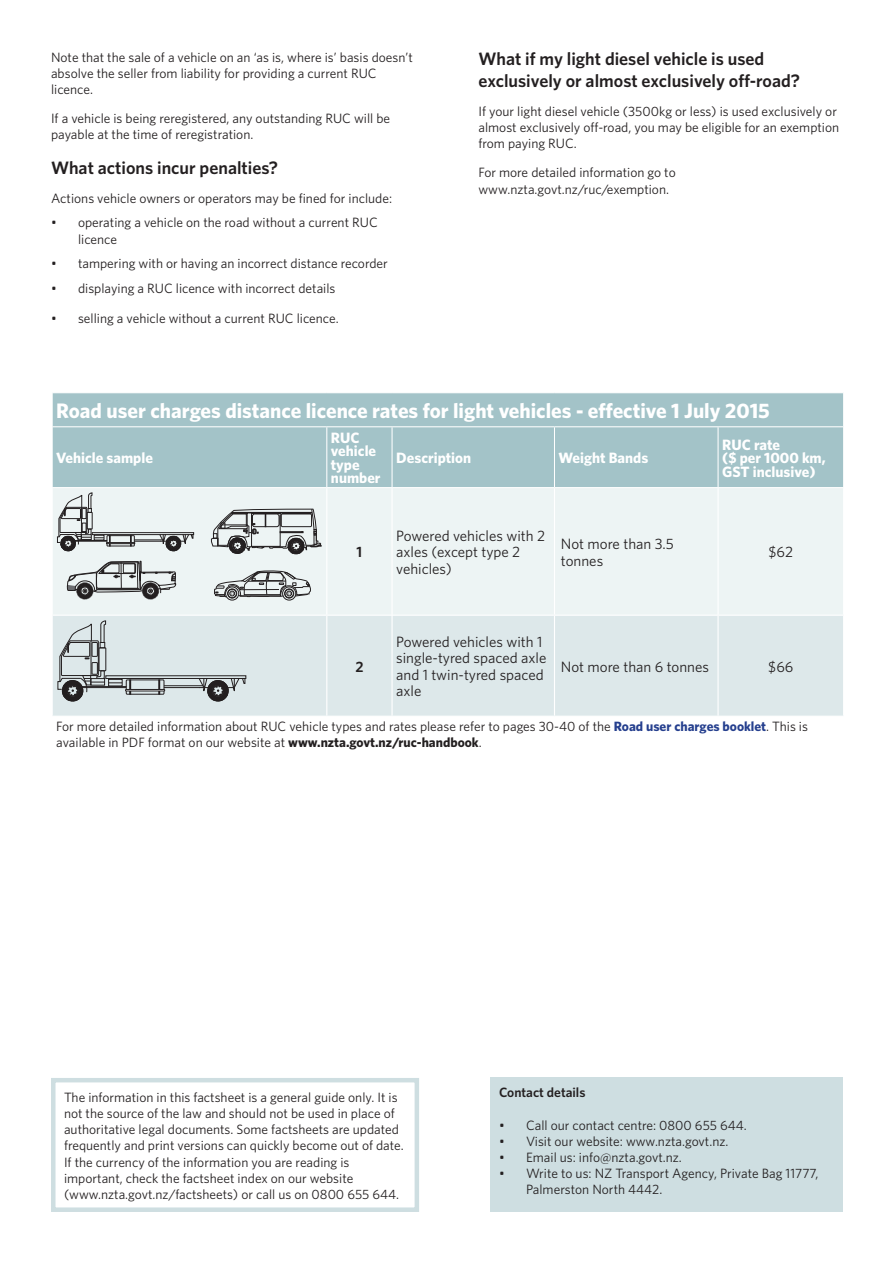
<style>
.page{position:relative;width:893px;height:1263px;background:#fff}
.page>*{position:absolute;margin:0;border:0;box-sizing:border-box;transform-origin:0 0}
.Vehicle_sample_headi{font:700 21px "Whitney";color:#fff}
.t1{font:600 18px/21.6px "Whitney";color:#231f20}
.Body{font:15px/16.5px "Whitney";color:#231f20}
.Vehicle_sample_headi-2{font:700 15px/13.5px "Whitney";color:#fff}
.Body-2{font:600 15px "Whitney";color:#231f20}
.t2{font:13.5px/16.2px "Whitney";color:#231f20}
.t3{font:600 13.5px "Whitney";color:#231f20}
.s1{font-weight:700;color:#253f8e}
.s2{font-weight:700}
</style>
<div class="page">
<div style="left:53px;top:393px;width:790px;height:94px;background:#a3c3c8"></div>
<div style="left:53px;top:488px;width:790px;height:127px;background:#edf4f4"></div>
<div style="left:53px;top:616px;width:790px;height:100px;background:#dde8ea"></div>
<hr style="left:52px;top:426px;width:275px;height:1px;background:#fff">
<hr style="left:327px;top:426px;width:65px;height:1px;background:#fff">
<hr style="left:326px;top:427px;width:1px;height:60px;background:#fff">
<hr style="left:392px;top:426px;width:162px;height:1px;background:#fff">
<hr style="left:392px;top:427px;width:1px;height:60px;background:#fff">
<hr style="left:554px;top:426px;width:164px;height:1px;background:#fff">
<hr style="left:554px;top:427px;width:1px;height:60px;background:#fff">
<hr style="left:718px;top:426px;width:125px;height:1px;background:#fff">
<hr style="left:717px;top:427px;width:2px;height:60px;background:#fff">
<hr style="left:391px;top:488px;width:2px;height:127px;background:#fff">
<hr style="left:554px;top:488px;width:1px;height:127px;background:#fff">
<hr style="left:717px;top:488px;width:2px;height:127px;background:#fff">
<hr style="left:391px;top:616px;width:2px;height:100px;background:#fff">
<hr style="left:554px;top:616px;width:1px;height:100px;background:#fff">
<hr style="left:717px;top:616px;width:2px;height:100px;background:#fff">
<hr style="left:326px;top:488px;width:1px;height:127px;background:#fff">
<hr style="left:326px;top:616px;width:1px;height:100px;background:#fff">
<div style="left:92px;top:532px;width:102px;height:3px;border:1px solid #231f20"></div>
<svg style="left:57px;top:493px;width:136px;height:106px;background:#c8cdcd"></svg>
<div style="left:282px;top:587px;width:14px;height:13px;border:1px solid #231f20;border-radius:50%"></div>
<div style="left:285px;top:589px;width:8px;height:9px;border:1px solid #231f20;border-radius:50%"></div>
<div style="left:225px;top:587px;width:14px;height:13px;border:1px solid #231f20;border-radius:50%"></div>
<div style="left:228px;top:589px;width:8px;height:9px;border:1px solid #231f20;border-radius:50%"></div>
<svg style="left:214px;top:570px;width:97px;height:27px;background:#adb1b1"></svg>
<svg style="left:211px;top:509px;width:110px;height:45px;background:#afb3b3"></svg>
<div style="left:106px;top:676px;width:140px;height:3px;border:1px solid #231f20"></div>
<hr style="left:81px;top:686px;width:45px;height:1px;background:#231f20">
<hr style="left:81px;top:687px;width:45px;height:1px;background:#231f20">
<hr style="left:164px;top:687px;width:36px;height:1px;background:#231f20">
<hr style="left:164px;top:685px;width:39px;height:1px;background:#231f20">
<div style="left:126px;top:680px;width:38px;height:14px;border:1px solid #231f20"></div>
<svg style="left:130px;top:680px;width:1px;height:14px"></svg>
<svg style="left:159px;top:680px;width:1px;height:14px"></svg>
<div style="left:125px;top:689px;width:40px;height:2px;border:1px solid #231f20"></div>
<svg style="left:199px;top:678px;width:46px;height:23px"></svg>
<svg style="left:58px;top:621px;width:64px;height:80px;background:#b3bbbc"></svg>
<div style="left:51px;top:1078px;width:368px;height:134px;border:4px solid #cedee1"></div>
<div style="left:491px;top:1078px;width:352px;height:134px;background:#cedee1"></div>
<p class="t2" style="left:51px;top:49px;width:363px">Note that the sale of a vehicle on an ‘as is, where is’ basis doesn’t absolve the seller from liability for providing a current RUC licence.</p>
<p class="t2" style="left:51px;top:110px;width:341px">If a vehicle is being reregistered, any outstanding RUC will be payable at the time of reregistration.</p>
<p class="t1" style="left:51px;top:156px;width:229px">What actions incur penalties?</p>
<p class="t2" style="left:51px;top:190px;width:343px">Actions vehicle owners or operators may be fined for include:</p>
<p class="t2" style="left:78px;top:214px;width:301px;text-indent:-27px">• operating a vehicle on the road without a current RUC licence</p>
<p class="t2" style="left:51px;top:255px;width:338px">• tampering with or having an incorrect distance recorder</p>
<p class="t2" style="left:51px;top:280px;width:286px">• displaying a RUC licence with incorrect details</p>
<p class="t2" style="left:51px;top:310px;width:289px">• selling a vehicle without a current RUC licence.</p>
<p class="t1" style="left:478px;top:48px;width:323px">What if my light diesel vehicle is used exclusively or almost exclusively off-road?</p>
<p class="t2" style="left:478px;top:103px;width:362px">If your light diesel vehicle (3500kg or less) is used exclusively or almost exclusively off-road, you may be eligible for an exemption from paying RUC.</p>
<p class="t2" style="left:478px;top:164px;width:199px">For more detailed information go to www.nzta.govt.nz/ruc/exemption.</p>
<p class="Vehicle_sample_headi" style="left:56px;top:397px;width:715px">Road user charges distance licence rates for light vehicles - effective 1 July 2015</p>
<p class="Vehicle_sample_headi-2" style="left:56px;top:451px;width:98px">Vehicle sample</p>
<p class="Vehicle_sample_headi-2" style="left:331px;top:431px;width:51px">RUC vehicle type number</p>
<p class="Vehicle_sample_headi-2" style="left:722px;top:437px;width:105px">RUC rate<br>($ per 1000 km,<br>GST inclusive)</p>
<p class="Vehicle_sample_headi-2" style="left:396px;top:451px;width:76px">Description</p>
<p class="Vehicle_sample_headi-2" style="left:559px;top:451px;width:91px">Weight Bands</p>
<p class="Body-2" style="left:357px;top:542px;width:7px">1</p>
<p class="Body-2" style="left:355px;top:656px;width:10px">2</p>
<p class="Body" style="left:396px;top:527px;width:150px">Powered vehicles with 2 axles (except type 2 vehicles)</p>
<p class="Body" style="left:561px;top:535px;width:115px">Not more than 3.5 tonnes</p>
<p class="Body" style="left:769px;top:543px;width:26px">$62</p>
<p class="Body" style="left:396px;top:633px;width:152px">Powered vehicles with 1 single-tyred spaced axle and 1 twin-tyred spaced axle</p>
<p class="Body" style="left:561px;top:658px;width:150px">Not more than 6 tonnes</p>
<p class="Body" style="left:768px;top:658px;width:27px">$66</p>
<p class="t2" style="left:56px;top:718px;width:753px">For more detailed information about RUC vehicle types and rates please refer to pages 30-40 of the <span class="s1">Road user charges booklet</span>. This is available in PDF format on our website at <span class="s2">www.nzta.govt.nz/ruc-handbook</span>.</p>
<p class="t2" style="left:64px;top:1088px;width:341px">The information in this factsheet is a general guide only. It is not the source of the law and should not be used in place of authoritative legal documents. Some factsheets are updated frequently and print versions can quickly become out of date.<br>If the currency of the information you are reading is important, check the factsheet index on our website (www.nzta.govt.nz/factsheets) or call us on 0800 655 644.</p>
<p class="t3" style="left:499px;top:1083px;width:88px">Contact details</p>
<p class="t2" style="left:499px;top:1116px;width:249px">• Call our contact centre: 0800 655 644.</p>
<p class="t2" style="left:499px;top:1133px;width:231px">• Visit our website: www.nzta.govt.nz.</p>
<p class="t2" style="left:499px;top:1149px;width:184px">• Email us: info@nzta.govt.nz.</p>
<p class="t2" style="left:526px;top:1165px;width:294px;text-indent:-27px">• Write to us: NZ Transport Agency, Private Bag 11777,<br>Palmerston North 4442.</p>
</div>
